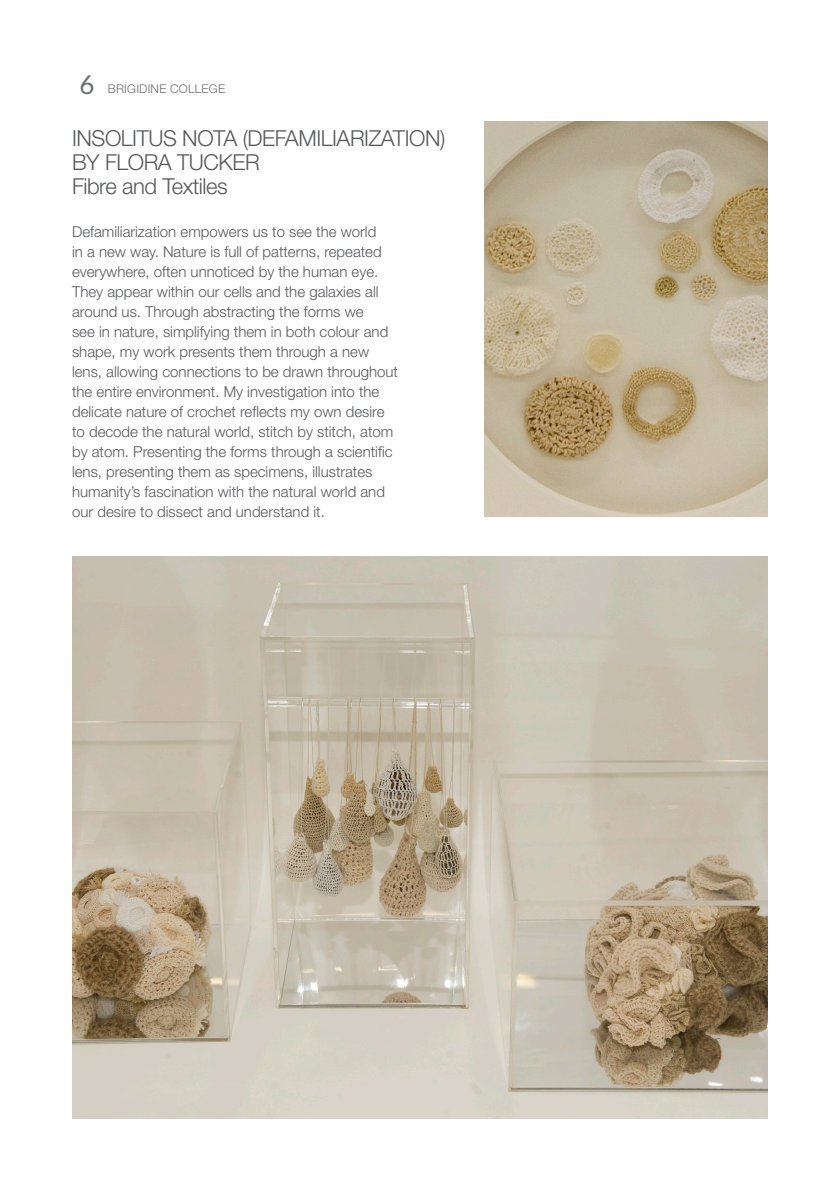
<style>
.page{position:relative;width:840px;height:1191px;background:#fff}
.page>*{position:absolute;margin:0;border:0;box-sizing:border-box;transform-origin:0 0}
.t1{font:300 22px/24px "Helvetica Neue LT Std";letter-spacing:-.02em;color:#57585a}
.t2{font:300 15px/20px "Helvetica Neue LT Std";color:#57585a}
.t3{font:300 12px "Helvetica Neue LT Std";letter-spacing:.02em;color:#6c6d70}
.s1{font-family:"Aleo";font-weight:400;font-size:26px}
</style>
<div class="page">
<img style="left:72px;top:557px;width:695px;height:562px">
<img style="left:484px;top:122px;width:283px;height:395px">
<p class="t3" style="left:80px;top:82px;width:146px"><span class="s1">6</span> BRIGIDINE COLLEGE</p>
<p class="t1" style="left:72px;top:126px;width:374px">INSOLITUS NOTA (DEFAMILIARIZATION)<br>BY FLORA TUCKER</p>
<p class="t1" style="left:72px;top:174px;width:157px">Fibre and Textiles</p>
<p class="t2" style="left:72px;top:221px;width:327px">Defamiliarization empowers us to see the world<br>in a new way. Nature is full of patterns, repeated everywhere, often unnoticed by the human eye.<br>They appear within our cells and the galaxies all around us. Through abstracting the forms we<br>see in nature, simplifying them in both colour and shape, my work presents them through a new lens, allowing connections to be drawn throughout the entire environment. My investigation into the delicate nature of crochet reflects my own desire to decode the natural world, stitch by stitch, atom by atom. Presenting the forms through a scientific lens, presenting them as specimens, illustrates humanity’s fascination with the natural world and our desire to dissect and understand it.</p>
</div>
